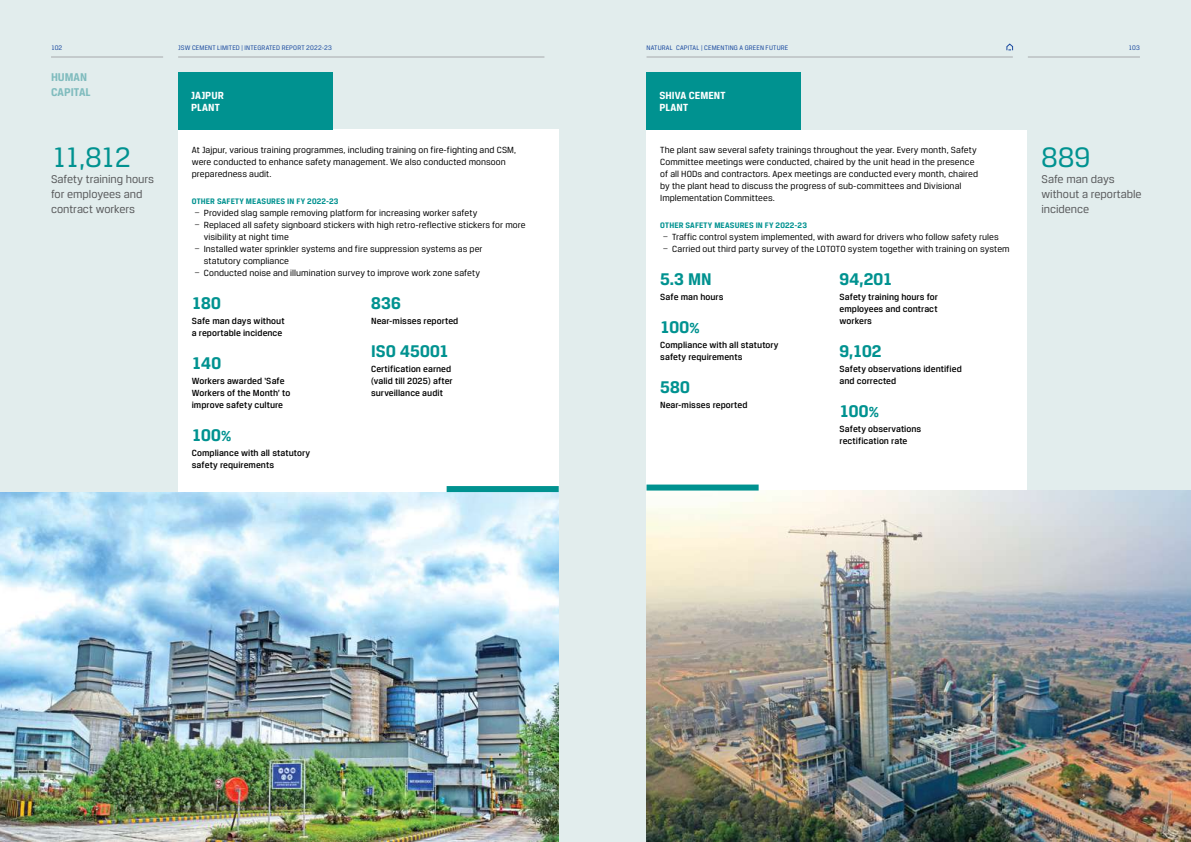
<style>
.page{position:relative;width:1191px;height:842px;background:#fff}
.page>*{position:absolute;margin:0;border:0;box-sizing:border-box;transform-origin:0 0}
.t1{font:30px "Breuer Text";letter-spacing:-.045em;color:#009290}
.t2{font:700 18px "Breuer Text";letter-spacing:.01em;color:#009290}
.t3{font:12px/15px "Breuer Text";letter-spacing:-.005em;color:#58595b}
.t4{font:700 12px/15px "Breuer Text";letter-spacing:.005em;color:#80bcbe}
.t5{font:700 11px/12px "Breuer Text";color:#fff}
.t6{font:9.5px/12px "Breuer Text";letter-spacing:.005em;color:#000}
.t7{font:500 9.5px/12px "Breuer Text";letter-spacing:.005em;color:#000}
.t8{font:700 8.5px "Breuer Text";letter-spacing:.02em;color:#009290}
.t9{font:7px "Breuer Text";letter-spacing:.02em;color:#17479e}
.s1{font-family:"Proxima Nova"}
</style>
<div class="page">
<div style="left:595px;top:0;width:596px;height:842px;background:#e2eded"></div>
<div style="left:646px;top:130px;width:381px;height:653px;background:#fff"></div>
<div style="left:0;top:0;width:595px;height:842px;background:#e2eded"></div>
<div style="left:178px;top:130px;width:381px;height:712px;background:#fff"></div>
<div style="left:646px;top:72px;width:155px;height:58px;background:#009290"></div>
<div style="left:178px;top:72px;width:154px;height:58px;background:#009290"></div>
<img style="left:0;top:492px;width:559px;height:350px">
<img style="left:646px;top:490px;width:545px;height:352px">
<div style="left:446px;top:486px;width:113px;height:6px;background:#009290"></div>
<div style="left:646px;top:484px;width:112px;height:6px;background:#009290"></div>
<hr style="left:646px;top:57px;width:366px;height:1px;background:#a7a9ac">
<hr style="left:178px;top:57px;width:366px;height:1px;background:#a7a9ac">
<hr style="left:51px;top:57px;width:112px;height:1px;background:#a7a9ac">
<hr style="left:1027px;top:57px;width:113px;height:1px;background:#a7a9ac">
<svg style="left:1006px;top:43px;width:7px;height:8px"></svg>
<p class="t9" style="left:51px;top:44px;width:13px">102</p>
<p class="t9" style="left:178px;top:44px;width:155px">JSW CEMENT LIMITED | INTEGRATED REPORT 2022-23</p>
<p class="t9" style="left:646px;top:44px;width:139px">Natural capital | CEMENTING A GREEN FUTURE</p>
<p class="t9" style="left:1128px;top:44px;width:13px">103</p>
<p class="t4" style="left:51px;top:69px;width:41px">HUMAN<br>CAPITAL</p>
<h1 class="t1" style="left:51px;top:140px;width:82px">11,812</h1>
<p class="t3" style="left:51px;top:171px;width:105px">Safety training hours for employees and contract workers</p>
<p class="t5" style="left:191px;top:89px;width:34px">JAJPUR<br>PLANT</p>
<p class="t6" style="left:192px;top:144px;width:326px">At Jajpur, various training programmes, including training on fire-fighting and CSM, were conducted to enhance safety management. We also conducted monsoon preparedness audit.</p>
<p class="t8" style="left:192px;top:196px;width:148px">OTHER SAFETY MEASURES IN FY 2022-23</p>
<p class="t6" style="left:195px;top:207px;width:284px"><span class="s1">−</span> Provided slag sample removing platform for increasing worker safety</p>
<p class="t6" style="left:195px;top:219px;width:332px"><span class="s1">−</span> Replaced all safety signboard stickers with high retro-reflective stickers for more</p>
<p class="t6" style="left:204px;top:231px;width:86px">visibility at night time</p>
<p class="t6" style="left:195px;top:243px;width:289px"><span class="s1">−</span> Installed water sprinkler systems and fire suppression systems as per</p>
<p class="t6" style="left:204px;top:255px;width:87px">statutory compliance</p>
<p class="t6" style="left:195px;top:267px;width:287px"><span class="s1">−</span> Conducted noise and illumination survey to improve work zone safety</p>
<h2 class="t2" style="left:192px;top:293px;width:31px">180</h2>
<p class="t7" style="left:192px;top:315px;width:94px">Safe man days without a reportable incidence</p>
<h2 class="t2" style="left:192px;top:353px;width:31px">140</h2>
<p class="t7" style="left:192px;top:375px;width:100px">Workers awarded ‘Safe<br>Workers of the Month’ to improve safety culture</p>
<h2 class="t2" style="left:192px;top:425px;width:42px">100%</h2>
<p class="t7" style="left:192px;top:447px;width:120px">Compliance with all statutory safety requirements</p>
<h2 class="t2" style="left:371px;top:293px;width:31px">836</h2>
<p class="t7" style="left:371px;top:315px;width:89px">Near-misses reported</p>
<h2 class="t2" style="left:371px;top:341px;width:79px">ISO 45001</h2>
<p class="t7" style="left:371px;top:363px;width:83px">Certification earned (valid till 2025) after surveillance audit</p>
<p class="t5" style="left:659px;top:89px;width:68px">SHIVA CEMENT<br>PLANT</p>
<p class="t6" style="left:660px;top:144px;width:319px">The plant saw several safety trainings throughout the year. Every month, Safety Committee meetings were conducted, chaired by the unit head in the presence of all HODs and contractors. Apex meetings are conducted every month, chaired by the plant head to discuss the progress of sub-committees and Divisional Implementation Committees.</p>
<p class="t8" style="left:660px;top:220px;width:148px">OTHER SAFETY MEASURES IN FY 2022-23</p>
<p class="t6" style="left:663px;top:231px;width:337px"><span class="s1">−</span> Traffic control system implemented, with award for drivers who follow safety rules <span class="s1">−</span> Carried out third party survey of the LOTOTO</p>
<p class="t6" style="left:848px;top:243px;width:163px">system together with training on system</p>
<h2 class="t2" style="left:660px;top:269px;width:53px">5.3 MN</h2>
<p class="t7" style="left:660px;top:291px;width:65px">Safe man hours</p>
<h2 class="t2" style="left:660px;top:317px;width:42px">100%</h2>
<p class="t7" style="left:660px;top:339px;width:120px">Compliance with all statutory safety requirements</p>
<h2 class="t2" style="left:660px;top:377px;width:31px">580</h2>
<p class="t7" style="left:660px;top:399px;width:89px">Near-misses reported</p>
<h2 class="t2" style="left:839px;top:269px;width:55px">94,201</h2>
<p class="t7" style="left:839px;top:291px;width:100px;text-align:justify">Safety training hours for employees and contract workers</p>
<h2 class="t2" style="left:839px;top:341px;width:44px">9,102</h2>
<p class="t7" style="left:839px;top:363px;width:124px">Safety observations identified and corrected</p>
<h2 class="t2" style="left:839px;top:401px;width:42px">100%</h2>
<p class="t7" style="left:839px;top:423px;width:83px">Safety observations rectification rate</p>
<h1 class="t1" style="left:1041px;top:140px;width:50px">889</h1>
<p class="t3" style="left:1041px;top:171px;width:102px">Safe man days without a reportable incidence</p>
</div>
